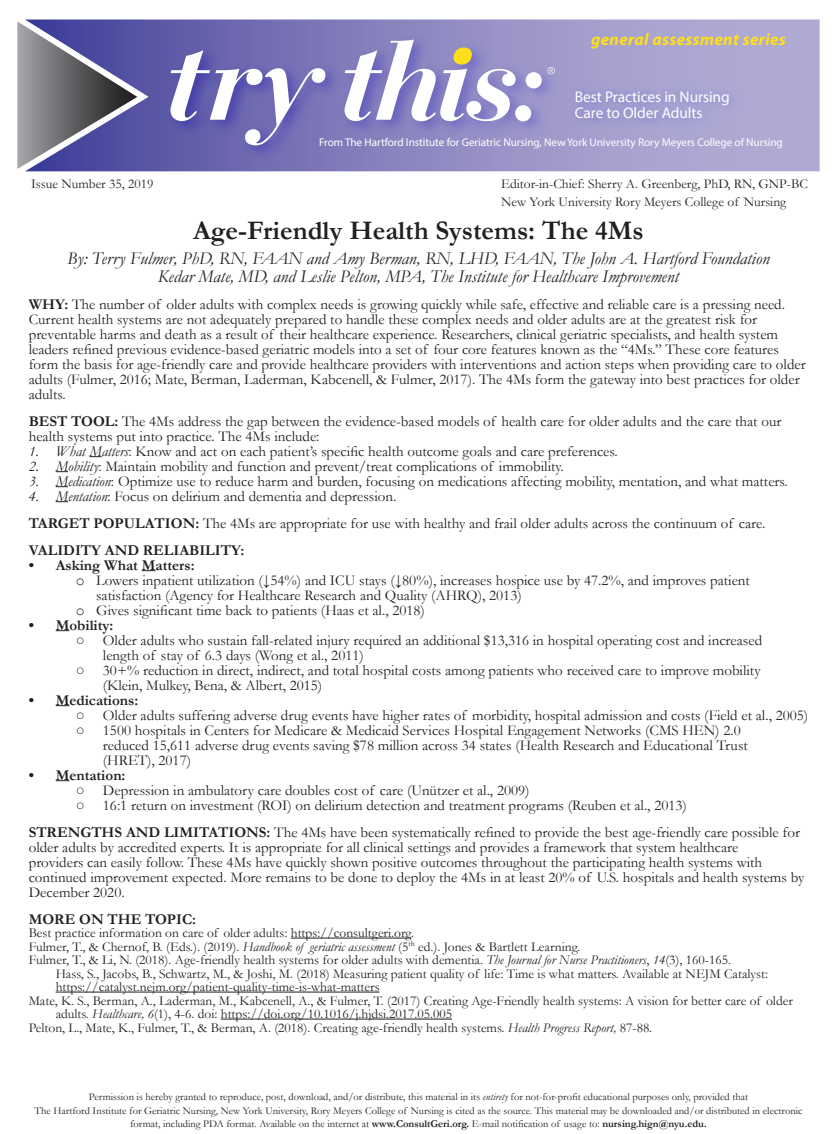
<style>
.page{position:relative;width:837px;height:1134px;background:#fff}
.page>*{position:absolute;margin:0;border:0;box-sizing:border-box;transform-origin:0 0}
.t1{font:700 27px "Garamond";color:#231f20}
.t2{font:italic 18px "Garamond";color:#231f20}
.t3{font:italic 700 16.8px "Myriad Pro";letter-spacing:.02em;color:#ffdf1b}
.t4{font:700 15.45px/16.8px "Frutiger";letter-spacing:-.005em;color:#fff}
.t5{font:15px/15px "Garamond";color:#231f20}
.t6{font:700 15px "Garamond";color:#231f20}
.t7{font:13.5px/13.5px "Garamond";color:#231f20}
.t8{font:11.25px "Frutiger";letter-spacing:-.005em;color:#fff}
.t9{font:10.5px/13.5px "Garamond";color:#231f20;text-align:center}
.s1{font-weight:700}
.s2{font-style:italic}
.s3{font-family:"Courier New"}
</style>
<div class="page">
<svg style="left:26px;top:20px;width:794px;height:151px;background:#9893c6"></svg>
<svg style="left:17px;top:21px;width:120px;height:148px;background:#717194"></svg>
<img style="left:565px;top:79px;width:248px;height:67px">
<img style="left:162px;top:30px;width:375px;height:134px">
<svg style="left:170px;top:50px;width:155px;height:96px"></svg>
<img style="left:508px;top:62px;width:56px;height:79px">
<svg style="left:345px;top:40px;width:210px;height:81px"></svg>
<svg style="left:89px;top:456px;width:13px;height:1px"></svg>
<svg style="left:56px;top:471px;width:12px;height:1px"></svg>
<svg style="left:56px;top:486px;width:12px;height:1px"></svg>
<svg style="left:56px;top:501px;width:12px;height:1px"></svg>
<svg style="left:142px;top:570px;width:13px;height:1px"></svg>
<svg style="left:56px;top:630px;width:13px;height:1px"></svg>
<svg style="left:56px;top:705px;width:13px;height:1px"></svg>
<svg style="left:56px;top:780px;width:13px;height:1px"></svg>
<hr style="left:291px;top:938px;width:120px;height:1px;background:#231f20">
<hr style="left:56px;top:992px;width:323px;height:1px;background:#231f20">
<hr style="left:221px;top:1019px;width:231px;height:1px;background:#231f20">
<p class="t3" style="left:591px;top:28px;width:196px">general assessment series</p>
<p class="t4" style="left:575px;top:88px;width:156px">Best Practices in Nursing<br>Care to Older Adults</p>
<p class="t8" style="left:319px;top:135px;width:465px">From The Hartford Institute for Geriatric Nursing, New York University Rory Meyers College of Nursing</p>
<p class="t7" style="left:31px;top:176px;width:124px">Issue Number 35, 2019</p>
<p class="t7" style="left:501px;top:176px;width:308px">Editor-in-Chief: Sherry A. Greenberg, PhD, RN, GNP-BC</p>
<p class="t7" style="left:501px;top:194px;width:287px">New York University Rory Meyers College of Nursing</p>
<p class="t1" style="left:193px;top:212px;width:452px">Age-Friendly Health Systems: The 4Ms</p>
<p class="t2" style="left:67px;top:246px;width:704px">By: Terry Fulmer, PhD, RN, FAAN and Amy Berman, RN, LHD, FAAN, The John A. Hartford Foundation</p>
<p class="t2" style="left:158px;top:264px;width:523px">Kedar Mate, MD, and Leslie Pelton, MPA, The Institute for Healthcare Improvement</p>
<p class="t5" style="left:29px;top:296px;width:779px"><span class="s1">WHY:</span> The number of older adults with complex needs is growing quickly while safe, effective and reliable care is a pressing need.<br>Current health systems are not adequately prepared to handle these complex needs and older adults are at the greatest risk for preventable harms and death as a result of their healthcare experience. Researchers, clinical geriatric specialists, and health system leaders refined previous evidence-based geriatric models into a set of four core features known as the “4Ms.” These core features form the basis for age-friendly care and provide healthcare providers with interventions and action steps when providing care to older adults (Fulmer, 2016; Mate, Berman, Laderman, Kabcenell, &amp; Fulmer, 2017). The 4Ms form the gateway into best practices for older adults.</p>
<p class="t5" style="left:29px;top:413px;width:754px"><span class="s1">BEST TOOL:</span> The 4Ms address the gap between the evidence-based models of health care for older adults and the care that our health systems put into practice. The 4Ms include:</p>
<p class="t5" style="left:29px;top:443px;width:591px"><span class="s2">1. What Matters</span>: Know and act on each patient’s specific health outcome goals and care preferences.</p>
<p class="t5" style="left:29px;top:458px;width:537px"><span class="s2">2. Mobility</span>: Maintain mobility and function and prevent/treat complications of immobility.</p>
<p class="t5" style="left:29px;top:473px;width:761px"><span class="s2">3. Medication</span>: Optimize use to reduce harm and burden, focusing on medications affecting mobility, mentation, and what matters.</p>
<p class="t5" style="left:29px;top:488px;width:369px"><span class="s2">4. Mentation</span>: Focus on delirium and dementia and depression.</p>
<p class="t5" style="left:29px;top:515px;width:738px"><span class="s1">TARGET POPULATION:</span> The 4Ms are appropriate for use with healthy and frail older adults across the continuum of care.</p>
<p class="t6" style="left:29px;top:540px;width:217px">VALIDITY AND RELIABILITY:</p>
<p class="t6" style="left:29px;top:555px;width:167px">• Asking What Matters:</p>
<p class="t5" style="left:96px;top:572px;width:655px;text-indent:-20px"><span class="s3">o</span> Lowers inpatient utilization (↓54%) and ICU stays (↓80%), increases hospice use by 47.2%, and improves patient satisfaction (Agency for Healthcare Research and Quality (AHRQ), 2013)</p>
<p class="t5" style="left:76px;top:602px;width:350px"><span class="s3">o</span> Gives significant time back to patients (Haas et al., 2018)</p>
<p class="t6" style="left:29px;top:615px;width:86px">• Mobility:</p>
<p class="t5" style="left:103px;top:632px;width:661px;text-indent:-27px">○ Older adults who sustain fall-related injury required an additional $13,316 in hospital operating cost and increased length of stay of 6.3 days (Wong et al., 2011)</p>
<p class="t5" style="left:103px;top:662px;width:659px;text-indent:-27px">○ 30+% reduction in direct, indirect, and total hospital costs among patients who received care to improve mobility (Klein, Mulkey, Bena, &amp; Albert, 2015)</p>
<p class="t6" style="left:29px;top:690px;width:111px">• Medications:</p>
<p class="t5" style="left:76px;top:707px;width:734px">○ Older adults suffering adverse drug events have higher rates of morbidity, hospital admission and costs (Field et al., 2005)</p>
<p class="t5" style="left:103px;top:722px;width:646px;text-indent:-27px">○ 1500 hospitals in Centers for Medicare &amp; Medicaid Services Hospital Engagement Networks (CMS HEN) 2.0 reduced 15,611 adverse drug events saving $78 million across 34 states (Health Research and Educational Trust (HRET), 2017)</p>
<p class="t6" style="left:29px;top:765px;width:98px">• Mentation:</p>
<p class="t5" style="left:76px;top:782px;width:455px">○ Depression in ambulatory care doubles cost of care (Unützer et al., 2009)</p>
<p class="t5" style="left:76px;top:797px;width:612px">○ 16:1 return on investment (ROI) on delirium detection and treatment programs (Reuben et al., 2013)</p>
<p class="t5" style="left:29px;top:824px;width:777px"><span class="s1">STRENGTHS AND LIMITATIONS:</span> The 4Ms have been systematically refined to provide the best age-friendly care possible for older adults by accredited experts. It is appropriate for all clinical settings and provides a framework that system healthcare<br>providers can easily follow. These 4Ms have quickly shown positive outcomes throughout the participating health systems with continued improvement expected. More remains to be done to deploy the 4Ms in at least 20% of U.S. hospitals and health systems by December 2020.</p>
<p class="t6" style="left:29px;top:909px;width:169px">MORE ON THE TOPIC:</p>
<p class="t7" style="left:29px;top:926px;width:387px">Best practice information on care of older adults: https://consultgeri.org.</p>
<p class="t7" style="left:29px;top:939px;width:553px">Fulmer, T., &amp; Chernof, B. (Eds.). (2019). <span class="s2">Handbook of geriatric assessment</span> (5<sup>th</sup> ed.). Jones &amp; Bartlett Learning.</p>
<p class="t7" style="left:29px;top:953px;width:704px">Fulmer, T., &amp; Li, N. (2018). Age-friendly health systems for older adults with dementia. <span class="s2">The Journal for Nurse Practitioners</span>, <span class="s2">14</span>(3), 160-165.</p>
<p class="t7" style="left:56px;top:966px;width:714px">Hass, S., Jacobs, B., Schwartz, M., &amp; Joshi, M. (2018) Measuring patient quality of life: Time is what matters. Available at NEJM Catalyst: https://catalyst.nejm.org/patient-quality-time-is-what-matters</p>
<p class="t7" style="left:29px;top:993px;width:766px">Mate, K. S., Berman, A., Laderman, M., Kabcenell, A., &amp; Fulmer, T. (2017) Creating Age-Friendly health systems: A vision for better care of older</p>
<p class="t7" style="left:56px;top:1007px;width:398px">adults. <span class="s2">Healthcare, 6</span>(1), 4-6. doi: https://doi.org/10.1016/j.hjdsi.2017.05.005</p>
<p class="t7" style="left:29px;top:1020px;width:625px">Pelton, L., Mate, K., Fulmer, T., &amp; Berman, A. (2018). Creating age-friendly health systems. <span class="s2">Health Progress Report,</span> 87-88.</p>
<p class="t9" style="left:35px;top:1090px;width:769px">Permission is hereby granted to reproduce, post, download, and/or distribute, this material in its <span class="s2">entirety</span> for not-for-profit educational purposes only, provided that<br>The Hartford Institute for Geriatric Nursing, New York University, Rory Meyers College of Nursing is cited as the source. This material may be downloaded and/or distributed in electronic format, including PDA format. Available on the internet at <span class="s1">www.ConsultGeri.org.</span> E-mail notification of usage to: <span class="s1">nursing.hign@nyu.edu.</span></p>
</div>
